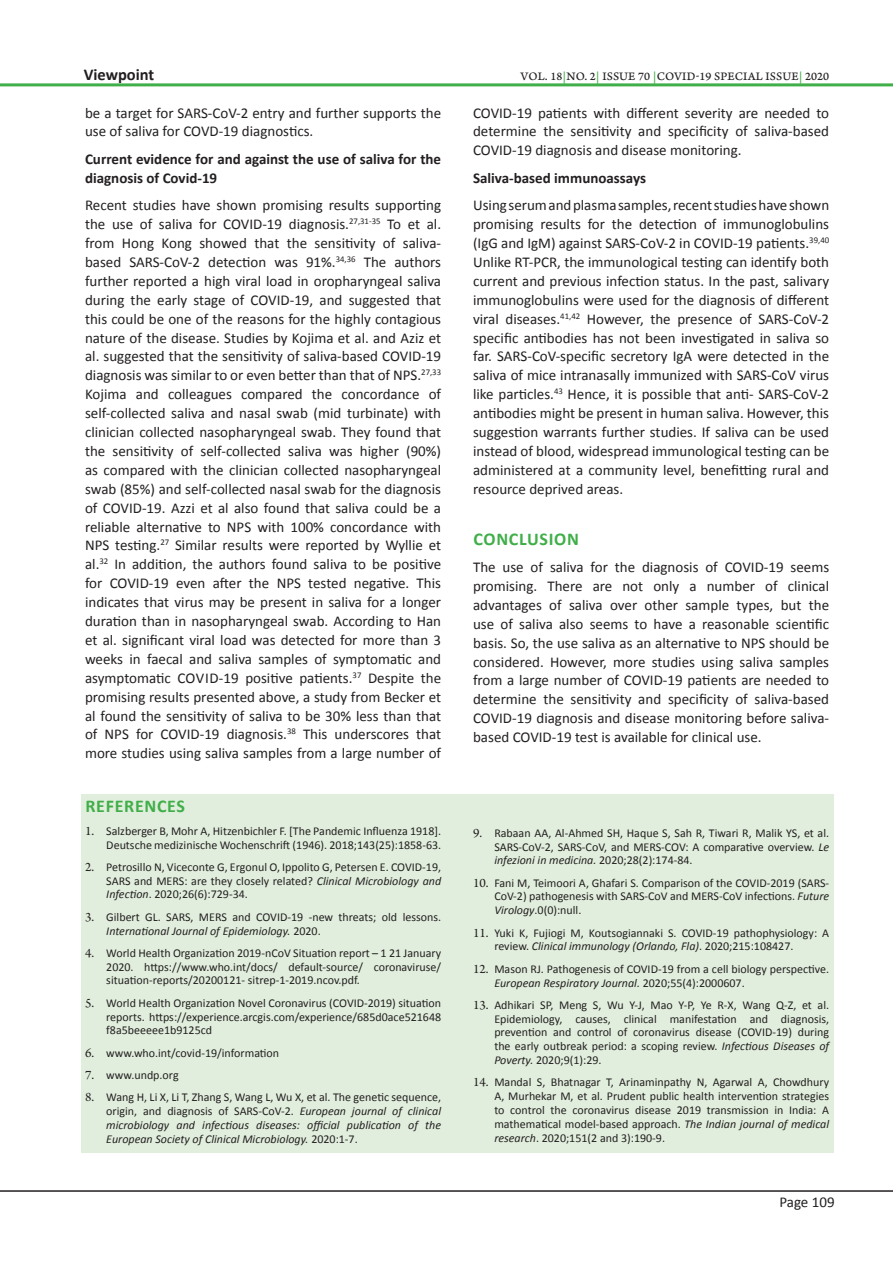
<style>
.page{position:relative;width:893px;height:1263px;background:#fff}
.page>*{position:absolute;margin:0;border:0;box-sizing:border-box;transform-origin:0 0}
.Normal_Text{font:700 18px "Calibri";letter-spacing:.04em;color:#40ae49}
.Heading_2_-_Sub_head{font:700 18px "Calibri";letter-spacing:.04em;color:#40ae49}
.Abstract_Words{font:700 16.5px "Calibri";color:#231f20}
.Normal_Text-2{font:15px/18.9px "Calibri";color:#231f20;text-align:justify}
.Normal_Text-3{font:700 15px/18.9px "Calibri";color:#231f20}
.Refrence_Text{font:12px/13.8px "Calibri";color:#231f20;text-align:justify}
.Refrence_Text-2{font:italic 12px/13.8px "Calibri";color:#231f20;text-align:justify}
.t1{font:12px "Arno Pro Caption";letter-spacing:.005em;color:#231f20}
.s1{font-family:"Arno Pro";font-size:13.5px}
.s2{font-style:italic}
.s3{font-family:"Arno Pro";font-style:normal;font-size:13.5px}
.s4{font-style:normal}
.s5{color:#40ae49}
</style>
<div class="page">
<hr style="left:0;top:1190px;width:893px;height:2px;background:#231f20">
<hr style="left:0;top:83px;width:893px;height:3px;background:#40ae49">
<div style="left:81px;top:794px;width:753px;height:358px;background:#e1eedd"></div>
<p class="Abstract_Words" style="left:84px;top:64px;width:72px">Viewpoint</p>
<p class="Normal_Text-2" style="left:85px;top:103px;width:358px">be a target for SARS-CoV-2 entry and further supports the use of saliva for COVD-19 diagnostics.</p>
<p class="Normal_Text-3" style="left:85px;top:149px;width:358px">Current evidence for and against the use of saliva for the diagnosis of Covid-19</p>
<p class="Normal_Text-2" style="left:85px;top:196px;width:358px">Recent studies have shown promising results supporting the use of saliva for COVID-19 diagnosis.<sup>27,31-35</sup> To et al. from Hong Kong showed that the sensitivity of saliva&shy;based SARS-CoV-2 detection was 91%.<sup>34,36</sup> The authors further reported a high viral load in oropharyngeal saliva during the early stage of COVID-19, and suggested that this could be one of the reasons for the highly contagious nature of the disease. Studies by Kojima et al. and Aziz et al. suggested that the sensitivity of saliva-based COVID-19 diagnosis was similar to or even better than that of NPS.<sup>27,33<br></sup>Kojima and colleagues compared the concordance of self-collected saliva and nasal swab (mid turbinate) with clinician collected nasopharyngeal swab. They found that the sensitivity of self-collected saliva was higher (90%) as compared with the clinician collected nasopharyngeal swab (85%) and self-collected nasal swab for the diagnosis of COVID-19. Azzi et al also found that saliva could be a reliable alternative to NPS with 100% concordance with NPS testing.<sup>27</sup> Similar results were reported by Wyllie et al.<sup>32</sup> In addition, the authors found saliva to be positive for COVID-19 even after the NPS tested negative. This indicates that virus may be present in saliva for a longer duration than in nasopharyngeal swab. According to Han et al. significant viral load was detected for more than 3 weeks in faecal and saliva samples of symptomatic and asymptomatic COVID-19 positive patients.<sup>37</sup> Despite the promising results presented above, a study from Becker et al found the sensitivity of saliva to be 30% less than that of NPS for COVID-19 diagnosis.<sup>38</sup> This underscores that more studies using saliva samples from a large number of</p>
<p class="Heading_2_-_Sub_head" style="left:85px;top:795px;width:101px">REFERENCES</p>
<p class="Refrence_Text" style="left:85px;top:824px;width:358px;text-align:right"><span class="s1">1.</span> Salzberger B, Mohr A, Hitzenbichler F. [The Pandemic Influenza 1918].<br>Deutsche medizinische Wochenschrift (1946). 2018;143(25):1858-63.</p>
<p class="Refrence_Text" style="left:106px;top:860px;width:336px;text-indent:-21px"><span class="s1">2.</span> Petrosillo N, Viceconte G, Ergonul O, Ippolito G, Petersen E. COVID-19, SARS and MERS: are they closely related? <span class="s2">Clinical Microbiology and Infection</span>. 2020;26(6):729-34.</p>
<p class="Refrence_Text" style="left:106px;top:910px;width:336px;text-indent:-21px"><span class="s1">3.</span> Gilbert GL. SARS, MERS and COVID-19 -new threats; old lessons.<br><span class="s2">International Journal of Epidemiology.</span> 2020.</p>
<p class="Refrence_Text" style="left:106px;top:946px;width:336px;text-indent:-21px"><span class="s1">4.</span> World Health Organization 2019-nCoV Situation report – 1 21 January 2020. https://www.who.int/docs/ default-source/ coronaviruse/ situation-reports/20200121- sitrep-1-2019.ncov.pdf.</p>
<p class="Refrence_Text" style="left:106px;top:996px;width:336px;text-indent:-21px"><span class="s1">5.</span> World Health Organization Novel Coronavirus (COVID-2019) situation reports. https://experience.arcgis.com/experience/685d0ace521648 f8a5beeeee1b9125cd</p>
<p class="Refrence_Text" style="left:85px;top:1046px;width:196px"><span class="s1">6.</span> www.who.int/covid-19/information</p>
<p class="Refrence_Text" style="left:85px;top:1068px;width:95px"><span class="s1">7.</span> www.undp.org</p>
<p class="Refrence_Text-2" style="left:106px;top:1090px;width:336px;text-indent:-21px"><span class="s3">8.</span> <span class="s4">Wang H, Li X, Li T, Zhang S, Wang L, Wu X, et al. The genetic sequence, origin, and diagnosis of SARS-CoV-2.</span> European journal of clinical microbiology and infectious diseases: official publication of the European Society of Clinical Microbiology. <span class="s4">2020:1-7.</span></p>
<p class="t1" style="left:521px;top:69px;width:310px">VOL. 18<span class="s5">|</span>NO. 2<span class="s5">|</span> ISSUE 70 <span class="s5">|</span>COVID-19 SPECIAL ISSUE<span class="s5">|</span> 2020</p>
<p class="Normal_Text-2" style="left:473px;top:103px;width:358px">COVID-19 patients with different severity are needed to determine the sensitivity and specificity of saliva-based COVID-19 diagnosis and disease monitoring.</p>
<p class="Normal_Text-3" style="left:473px;top:168px;width:174px">Saliva-based immunoassays</p>
<p class="Normal_Text-2" style="left:473px;top:196px;width:358px">Using serum and plasma samples, recent studies have shown promising results for the detection of immunoglobulins (IgG and IgM) against SARS-CoV-2 in COVID-19 patients.<sup>39,40<br></sup>Unlike RT-PCR, the immunological testing can identify both current and previous infection status. In the past, salivary immunoglobulins were used for the diagnosis of different viral diseases.<sup>41,42</sup> However, the presence of SARS-CoV-2 specific antibodies has not been investigated in saliva so far. SARS-CoV-specific secretory IgA were detected in the saliva of mice intranasally immunized with SARS-CoV virus like particles.<sup>43</sup> Hence, it is possible that anti- SARS-CoV-2 antibodies might be present in human saliva. However, this suggestion warrants further studies. If saliva can be used instead of blood, widespread immunological testing can be administered at a community level, benefitting rural and resource deprived areas.</p>
<p class="Normal_Text" style="left:473px;top:527px;width:107px">CONCLUSION</p>
<p class="Normal_Text-2" style="left:473px;top:558px;width:358px">The use of saliva for the diagnosis of COVID-19 seems promising. There are not only a number of clinical advantages of saliva over other sample types, but the use of saliva also seems to have a reasonable scientific basis. So, the use saliva as an alternative to NPS should be considered. However, more studies using saliva samples from a large number of COVID-19 patients are needed to determine the sensitivity and specificity of saliva-based COVID-19 diagnosis and disease monitoring before saliva&shy;based COVID-19 test is available for clinical use.</p>
<p class="Refrence_Text" style="left:494px;top:826px;width:336px;text-indent:-21px"><span class="s1">9.</span> Rabaan AA, Al-Ahmed SH, Haque S, Sah R, Tiwari R, Malik YS, et al.<br>SARS-CoV-2, SARS-CoV, and MERS-COV: A comparative overview. <span class="s2">Le infezioni in medicina.</span> 2020;28(2):174-84.</p>
<p class="Refrence_Text" style="left:494px;top:876px;width:336px;text-indent:-21px"><span class="s1">10.</span> Fani M, Teimoori A, Ghafari S. Comparison of the COVID-2019 (SARS-CoV-2) pathogenesis with SARS-CoV and MERS-CoV infections. <span class="s2">Future Virology</span>.0(0):null.</p>
<p class="Refrence_Text" style="left:494px;top:926px;width:336px;text-indent:-21px"><span class="s1">11.</span> Yuki K, Fujiogi M, Koutsogiannaki S. COVID-19 pathophysiology: A review. <span class="s2">Clinical immunology (Orlando, Fla)</span>. 2020;215:108427.</p>
<p class="Refrence_Text" style="left:494px;top:962px;width:336px;text-indent:-21px"><span class="s1">12.</span> Mason RJ. Pathogenesis of COVID-19 from a cell biology perspective.<br><span class="s2">European Respiratory Journal.</span> 2020;55(4):2000607.</p>
<p class="Refrence_Text" style="left:494px;top:998px;width:336px;text-indent:-21px"><span class="s1">13.</span> Adhikari SP, Meng S, Wu Y-J, Mao Y-P, Ye R-X, Wang Q-Z, et al.<br>Epidemiology, causes, clinical manifestation and diagnosis, prevention and control of coronavirus disease (COVID-19) during the early outbreak period: a scoping review. <span class="s2">Infectious Diseases of Poverty.</span> 2020;9(1):29.</p>
<p class="Refrence_Text" style="left:494px;top:1075px;width:336px;text-indent:-21px"><span class="s1">14.</span> Mandal S, Bhatnagar T, Arinaminpathy N, Agarwal A, Chowdhury A, Murhekar M, et al. Prudent public health intervention strategies to control the coronavirus disease 2019 transmission in India: A mathematical model-based approach. <span class="s2">The Indian journal of medical research</span>. 2020;151(2 and 3):190-9.</p>
<p class="Normal_Text-2" style="left:779px;top:1193px;width:57px">Page 109</p>
</div>
